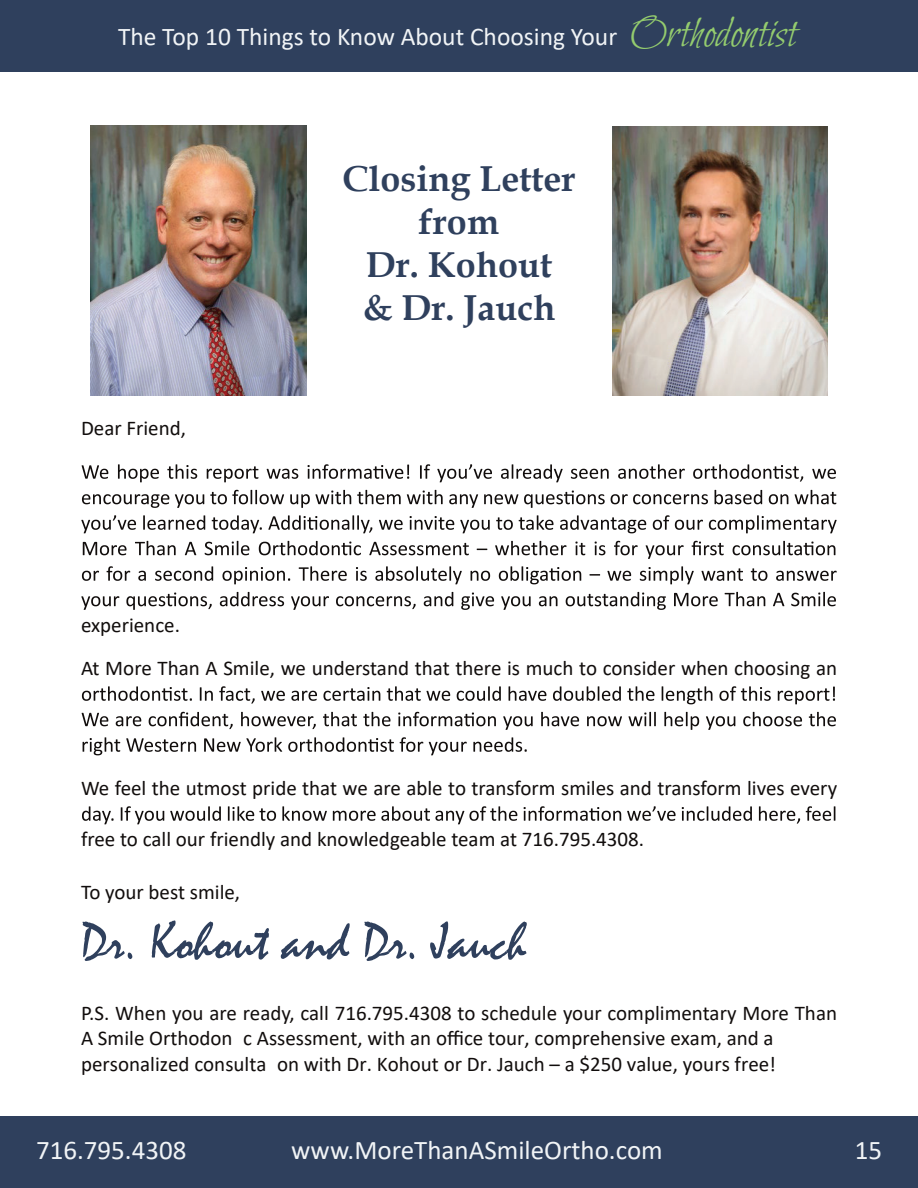
<style>
.page{position:relative;width:918px;height:1188px;background:#fff}
.page>*{position:absolute;margin:0;border:0;box-sizing:border-box;transform-origin:0 0}
.t1{font:54px "Mistral";color:#2f405d}
.t2{font:700 36px/43.2px "Book Antiqua";color:#2f405d;text-align:center}
.t3{font:27px "Calibri";color:#f1f4f6}
.t4{font:25.5px "Calibri";color:#f1f4f6}
.t5{font:21px/25.2px "Calibri";color:#110d0c}
.s1{font-family:"Bilbo Swash Caps";font-size:45px;color:#94cc6e}
</style>
<div class="page">
<div style="left:0;top:1116px;width:918px;height:72px;background:#2f405d"></div>
<img style="left:90px;top:126px;width:216px;height:270px">
<img style="left:612px;top:126px;width:216px;height:270px">
<svg style="left:82px;top:464px;width:754px;height:18px"></svg>
<svg style="left:82px;top:490px;width:754px;height:18px"></svg>
<svg style="left:81px;top:515px;width:756px;height:18px"></svg>
<svg style="left:83px;top:541px;width:752px;height:18px"></svg>
<svg style="left:82px;top:566px;width:755px;height:18px"></svg>
<svg style="left:81px;top:592px;width:755px;height:18px"></svg>
<svg style="left:82px;top:686px;width:753px;height:18px"></svg>
<svg style="left:82px;top:712px;width:754px;height:18px"></svg>
<svg style="left:83px;top:737px;width:444px;height:18px"></svg>
<svg style="left:82px;top:806px;width:753px;height:18px"></svg>
<div style="left:0;top:0;width:918px;height:72px;background:#2f405d"></div>
<p class="t4" style="left:118px;top:19px;width:680px">The Top 10 Things to Know About Choosing Your <span class="s1">Orthodontist</span></p>
<p class="t5" style="left:81px;top:415px;width:107px">Dear Friend,</p>
<h2 class="t2" style="left:343px;top:157px;width:234px">Closing Letter from<br>Dr. Kohout<br>&amp; Dr. Jauch</h2>
<p class="t5" style="left:81px;top:602px;width:758px;line-height:43.5px">experience.<br>At More Than A Smile, we understand that there is much to consider when choosing an</p>
<p class="t5" style="left:81px;top:775px;width:758px">We feel the utmost pride that we are able to transform smiles and transform lives every</p>
<p class="t5" style="left:81px;top:826px;width:565px">free to call our friendly and knowledgeable team at 716.795.4308.</p>
<p class="t5" style="left:81px;top:879px;width:161px">To your best smile,</p>
<h1 class="t1" style="left:81px;top:909px;width:447px">Dr. Kohout and Dr. Jauch</h1>
<p class="t5" style="left:81px;top:1000px;width:758px">P.S. When you are ready, call 716.795.4308 to schedule your complimentary More Than<br>A Smile Orthodon c Assessment, with an office tour, comprehensive exam, and a personalized consulta on with Dr. Kohout or Dr. Jauch – a $250 value, yours free!</p>
<p class="t3" style="left:36px;top:1131px;width:152px">716.795.4308</p>
<p class="t3" style="left:291px;top:1131px;width:373px">www.MoreThanASmileOrtho.com</p>
<p class="t3" style="left:855px;top:1131px;width:29px">15</p>
</div>
